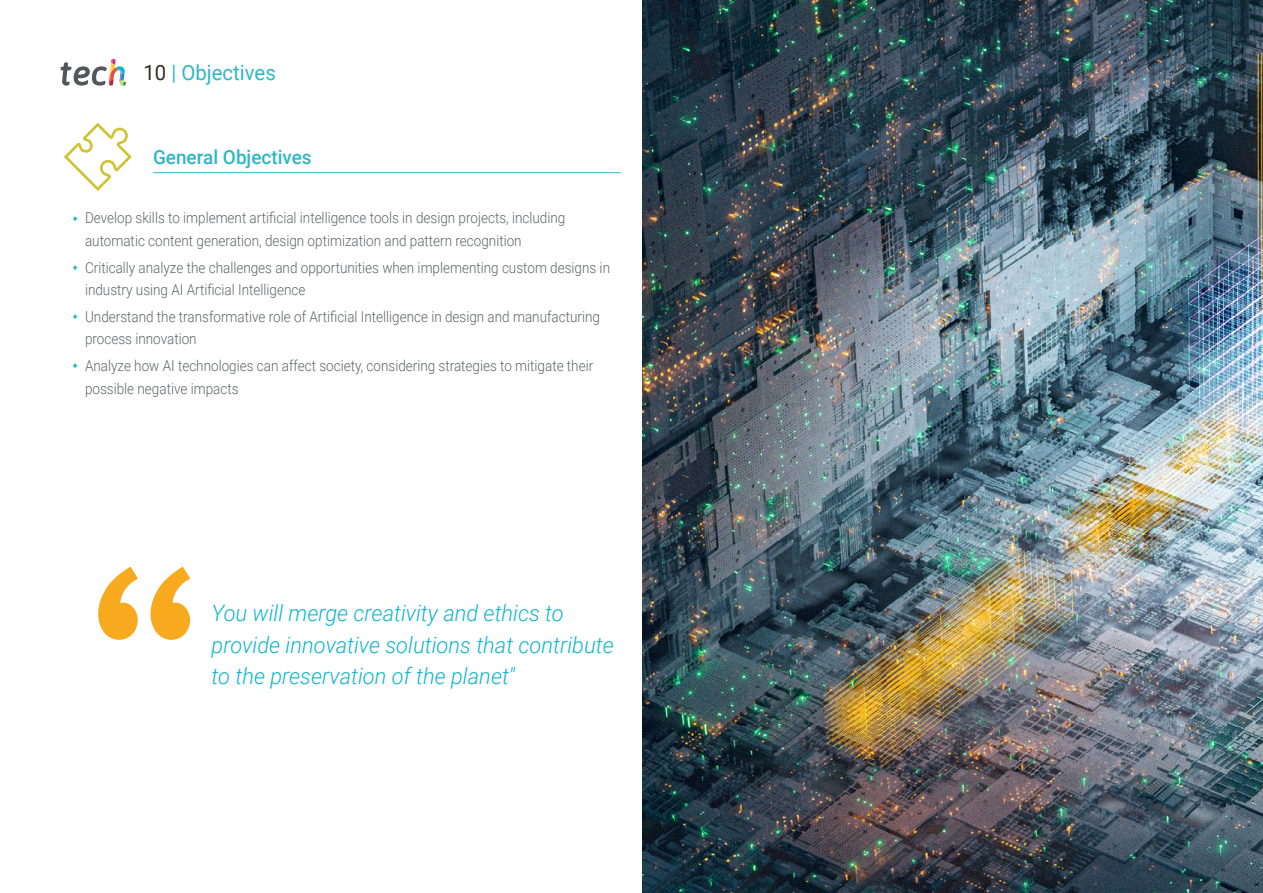
<style>
.page{position:relative;width:1263px;height:893px;background:#fff}
.page>*{position:absolute;margin:0;border:0;box-sizing:border-box;transform-origin:0 0}
.t1{font:italic 300 22.5px/31.5px "Roboto";color:#0fb6cf}
.t2{font:21px "Roboto";color:#2db8c5}
.t3{font:500 19.5px "Roboto";color:#2db8c5}
.t4{font:300 15px/22.5px "Roboto";color:#61646a;scale:.9 1}
.s1{color:#312e20}
</style>
<div class="page">
<hr style="left:153px;top:172px;width:468px;height:1px;background:#2db8c5">
<svg style="left:64px;top:123px;width:68px;height:68px"></svg>
<img style="left:642px;top:0;width:621px;height:893px">
<svg style="left:98px;top:567px;width:92px;height:73px"></svg>
<svg style="left:61px;top:59px;width:65px;height:27px"></svg>
<h2 class="t2" style="left:144px;top:57px;width:134px"><span class="s1">10</span> | Objectives</h2>
<h3 class="t3" style="left:153px;top:144px;width:160px">General Objectives</h3>
<p class="t4" style="left:85px;top:206px;width:535px">Develop skills to implement artificial intelligence tools in design projects, including automatic content generation, design optimization and pattern recognition</p>
<p class="t4" style="left:85px;top:255px;width:585px">Critically analyze the challenges and opportunities when implementing custom designs in industry using AI Artificial Intelligence</p>
<p class="t4" style="left:85px;top:305px;width:574px">Understand the transformative role of Artificial Intelligence in design and manufacturing process innovation</p>
<p class="t4" style="left:85px;top:354px;width:566px">Analyze how AI technologies can affect society, considering strategies to mitigate their possible negative impacts</p>
<h1 class="t1" style="left:212px;top:596px;width:404px">You will merge creativity and ethics to provide innovative solutions that contribute to the preservation of the planet"</h1>
</div>
